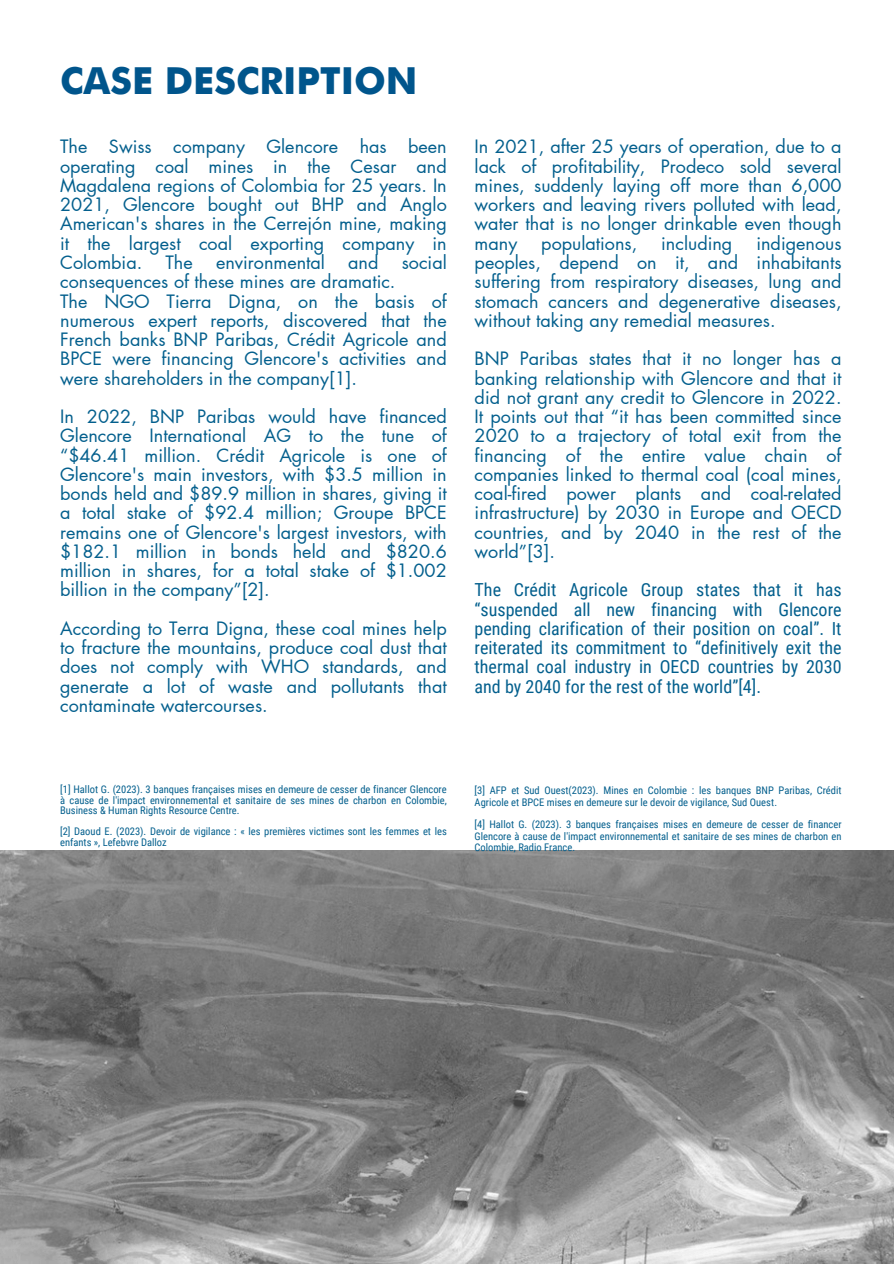
<style>
.page{position:relative;width:894px;height:1264px;background:#fff}
.page>*{position:absolute;margin:0;border:0;box-sizing:border-box;transform-origin:0 0}
.t1{font:700 37.2px "Futura";color:#00558c}
.t2{font:18px/19.2px "Futura LT Pro";color:#035f8d;text-align:justify}
.t3{font:18px/19.2px "Roboto Condensed";color:#035f8d;text-align:justify}
.t4{font:10.5px/10.5px "Roboto Condensed";color:#035f8d;text-align:justify}
</style>
<div class="page">
<img style="left:0;top:850px;width:893px;height:413px">
<p class="t1" style="left:60px;top:66px;width:359px">CASE DESCRIPTION</p>
<h1 class="t2" style="left:60px;top:138px;width:388px">The Swiss company Glencore has been operating coal mines in the Cesar and Magdalena regions of Colombia for 25 years. In 2021, Glencore bought out BHP and Anglo American's shares in the Cerrejón mine, making it the largest coal exporting company in Colombia.</h1>
<h1 class="t2" style="left:165px;top:253px;width:29px">The</h1>
<h1 class="t2" style="left:216px;top:253px;width:110px">environmental</h1>
<h1 class="t2" style="left:348px;top:253px;width:32px">and</h1>
<h1 class="t2" style="left:401px;top:253px;width:47px">social</h1>
<h1 class="t2" style="left:60px;top:273px;width:388px;text-align:left">consequences of these mines are dramatic.<br>The NGO Tierra Digna, on the basis of numerous expert reports, discovered that the French banks BNP Paribas, Crédit Agricole and BPCE were financing Glencore's activities and were shareholders in the company[1].</h1>
<h2 class="t2" style="left:60px;top:407px;width:388px">In 2022, BNP Paribas would have financed Glencore International AG to the tune of “$46.41 million. Crédit Agricole is one of Glencore's main investors, with $3.5 million in bonds held and $89.9 million in shares, giving it a total stake of $92.4 million; Groupe BPCE remains one of Glencore's largest investors, with $182.1 million in bonds held and $820.6 million in shares, for a total stake of $1.002 billion in the company”[2].</h2>
<h2 class="t2" style="left:60px;top:619px;width:388px">According to Terra Digna, these coal mines help to fracture the mountains, produce coal dust that does not comply with WHO standards, and generate a lot of waste and pollutants that contaminate watercourses.</h2>
<h2 class="t2" style="left:474px;top:138px;width:368px">In 2021, after 25 years of operation, due to a lack of profitability, Prodeco sold several mines, suddenly laying off more than 6,000 workers and leaving rivers polluted with lead, water that is no longer drinkable even though many</h2>
<h2 class="t2" style="left:474px;top:234px;width:368px;text-indent:282px">indigenous peoples, depend on it, and inhabitants suffering from respiratory diseases, lung and stomach cancers and degenerative diseases, without taking any remedial measures.</h2>
<h2 class="t2" style="left:474px;top:350px;width:368px">BNP Paribas states that it no longer has a banking relationship with Glencore and that it did not grant any credit to Glencore in 2022.<br>It points out that “it has been committed since 2020 to a trajectory of total exit from the financing of the entire value chain of companies linked to thermal coal (coal mines, coal-fired power plants and coal-related infrastructure) by 2030 in Europe and OECD countries, and by 2040 in the rest of the world”[3].</h2>
<h2 class="t3" style="left:474px;top:580px;width:368px">The Crédit Agricole Group states that it has “suspended all new financing with Glencore pending clarification of their position on coal”. It reiterated its commitment to “definitively exit the thermal coal industry in OECD countries by 2030 and by 2040 for the rest of the world”[4].</h2>
<h2 class="t2" style="left:541px;top:234px;width:97px">populations,</h2>
<h2 class="t2" style="left:661px;top:234px;width:73px">including</h2>
<h2 class="t4" style="left:60px;top:784px;width:388px">[1] Hallot G. (2023). 3 banques françaises mises en demeure de cesser de financer Glencore à cause de l'impact environnemental et sanitaire de ses mines de charbon en Colombie, Business &amp; Human Rights Resource Centre.</h2>
<p class="t4" style="left:60px;top:826px;width:388px">[2] Daoud E. (2023). Devoir de vigilance : « les premières victimes sont les femmes et les enfants », Lefebvre Dalloz</p>
<p class="t4" style="left:474px;top:785px;width:368px;line-height:11.4px">[3] AFP et Sud Ouest(2023). Mines en Colombie : les banques BNP Paribas, Crédit<br>Agricole et BPCE mises en demeure sur le devoir de vigilance, Sud Ouest.</p>
<p class="t4" style="left:474px;top:819px;width:368px;line-height:11.4px">[4] Hallot G. (2023). 3 banques françaises mises en demeure de cesser de financer Glencore à cause de l'impact environnemental et sanitaire de ses mines de charbon en Colombie, Radio France.</p>
</div>
